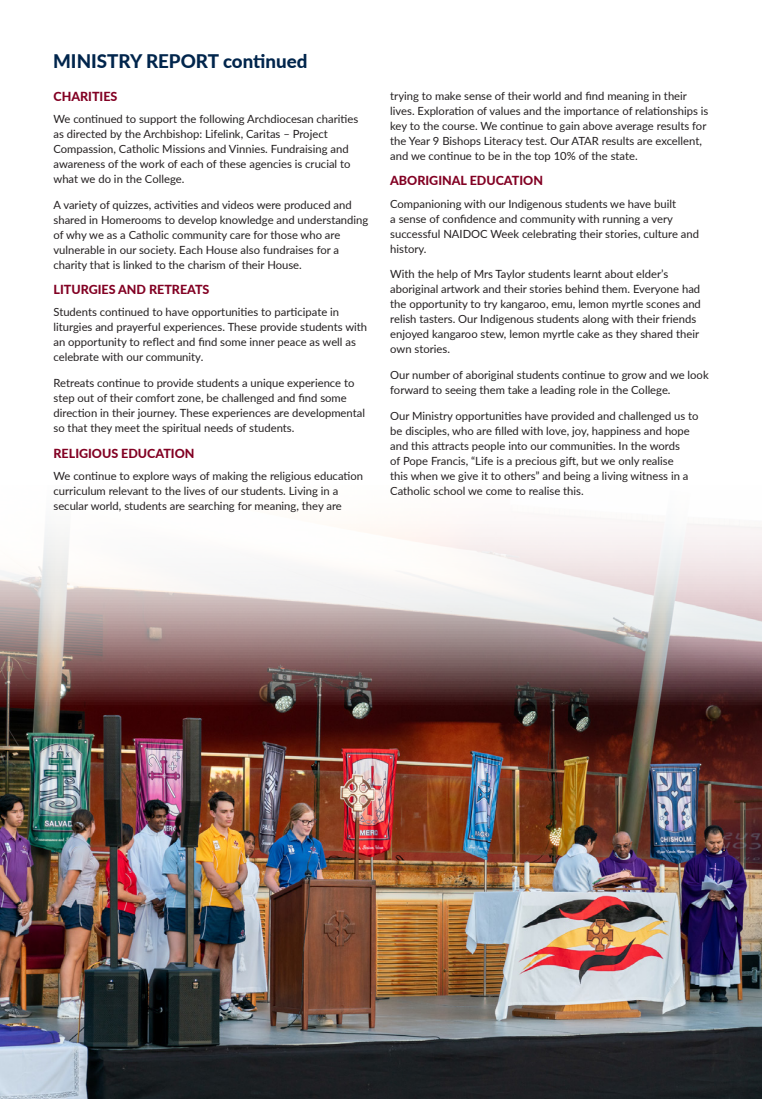
<style>
.page{position:relative;width:762px;height:1099px;background:#fff}
.page>*{position:absolute;margin:0;border:0;box-sizing:border-box;transform-origin:0 0}
.PAGE_HEADER{font:800 18.75px "Lato";color:#00254c}
.Paragraph_Style_4{font:800 12.5px "Lato";color:#820123}
.Paragraph_Style_4-2{font:11.25px/15px "Lato";color:#231f20}
</style>
<div class="page">
<img style="left:0;top:521px;width:762px;height:577px">
<p class="PAGE_HEADER" style="left:53px;top:47px;width:256px">MINISTRY REPORT continued</p>
<p class="Paragraph_Style_4" style="left:54px;top:87px;width:65px">CHARITIES</p>
<p class="Paragraph_Style_4-2" style="left:54px;top:111px;width:306px">We continued to support the following Archdiocesan charities as directed by the Archbishop: Lifelink, Caritas – Project Compassion, Catholic Missions and Vinnies. Fundraising and awareness of the work of each of these agencies is crucial to what we do in the College.</p>
<p class="Paragraph_Style_4-2" style="left:54px;top:196px;width:316px">A variety of quizzes, activities and videos were produced and shared in Homerooms to develop knowledge and understanding of why we as a Catholic community care for those who are vulnerable in our society. Each House also fundraises for a charity that is linked to the charism of their House.</p>
<p class="Paragraph_Style_4" style="left:54px;top:280px;width:157px">LITURGIES AND RETREATS</p>
<p class="Paragraph_Style_4-2" style="left:54px;top:304px;width:315px">Students continued to have opportunities to participate in liturgies and prayerful experiences. These provide students with an opportunity to reflect and find some inner peace as well as celebrate with our community.</p>
<p class="Paragraph_Style_4-2" style="left:54px;top:375px;width:313px">Retreats continue to provide students a unique experience to step out of their comfort zone, be challenged and find some direction in their journey. These experiences are developmental so that they meet the spiritual needs of students.</p>
<p class="Paragraph_Style_4" style="left:54px;top:444px;width:143px">RELIGIOUS EDUCATION</p>
<p class="Paragraph_Style_4-2" style="left:54px;top:467px;width:311px">We continue to explore ways of making the religious education curriculum relevant to the lives of our students. Living in a secular world, students are searching for meaning, they are</p>
<p class="Paragraph_Style_4-2" style="left:390px;top:88px;width:320px">trying to make sense of their world and find meaning in their lives. Exploration of values and the importance of relationships is key to the course. We continue to gain above average results for the Year 9 Bishops Literacy test. Our ATAR results are excellent, and we continue to be in the top 10% of the state.</p>
<p class="Paragraph_Style_4" style="left:390px;top:172px;width:154px">ABORIGINAL EDUCATION</p>
<p class="Paragraph_Style_4-2" style="left:390px;top:195px;width:310px">Companioning with our Indigenous students we have built<br>a sense of confidence and community with running a very successful NAIDOC Week celebrating their stories, culture and history.</p>
<p class="Paragraph_Style_4-2" style="left:390px;top:266px;width:312px">With the help of Mrs Taylor students learnt about elder’s aboriginal artwork and their stories behind them. Everyone had the opportunity to try kangaroo, emu, lemon myrtle scones and relish tasters. Our Indigenous students along with their friends enjoyed kangaroo stew, lemon myrtle cake as they shared their own stories.</p>
<p class="Paragraph_Style_4-2" style="left:390px;top:367px;width:320px">Our number of aboriginal students continue to grow and we look forward to seeing them take a leading role in the College.</p>
<p class="Paragraph_Style_4-2" style="left:390px;top:407px;width:310px">Our Ministry opportunities have provided and challenged us to be disciples, who are filled with love, joy, happiness and hope and this attracts people into our communities. In the words<br>of Pope Francis, “Life is a precious gift, but we only realise<br>this when we give it to others” and being a living witness in a Catholic school we come to realise this.</p>
</div>
